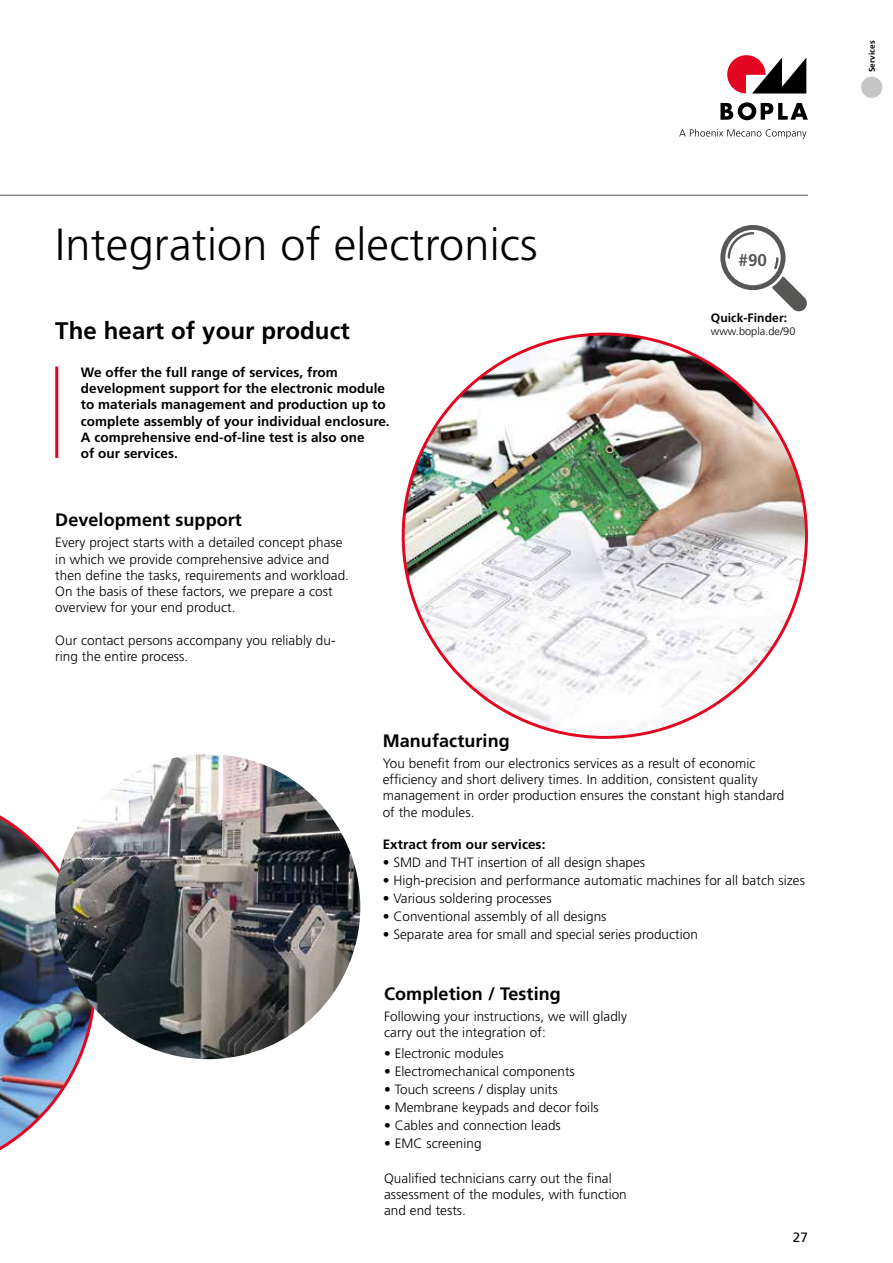
<style>
.page{position:relative;width:893px;height:1263px;background:#fff}
.page>*{position:absolute;margin:0;border:0;box-sizing:border-box;transform-origin:0 0}
.t1{font:300 45px "Frutiger";letter-spacing:.005em;color:#000}
.t2{font:700 24px "Frutiger";letter-spacing:.005em;color:#000}
.t3{font:700 18px "Frutiger LT Pro";letter-spacing:.005em;color:#000}
.t4{font:700 16.95px "Frutiger";color:#575756}
.t5{font:300 13.5px/16.2px "Frutiger";letter-spacing:.005em;color:#000}
.t6{font:700 13.5px/16.2px "Frutiger";letter-spacing:.005em;color:#000}
.t7{font:300 13.5px/16.2px "Frutiger LT Pro";letter-spacing:.005em;color:#000}
.t8{font:13.5px "Frutiger LT Pro";color:#000}
.t9{font:700 12.15px "Frutiger";letter-spacing:.005em;color:#000}
.t10{font:300 10.95px "Frutiger";letter-spacing:.005em;color:#000}
.t11{font:700 8.25px "Frutiger LT Pro";letter-spacing:.01em;color:#000}
</style>
<div class="page">
<img style="left:403px;top:334px;width:403px;height:403px;border-radius:202px">
<img style="left:0;top:815px;width:95px;height:336px">
<img style="left:55px;top:754px;width:305px;height:305px;border-radius:153px">
<div style="left:720px;top:225px;width:65px;height:65px;border:5px solid #575756;border-radius:50%"></div>
<svg style="left:772px;top:277px;width:35px;height:35px"></svg>
<svg style="left:726px;top:231px;width:29px;height:28px"></svg>
<svg style="left:774px;top:256px;width:6px;height:15px"></svg>
<hr style="left:55px;top:367px;width:3px;height:91px;background:#e40521">
<div style="left:861px;top:77px;width:21px;height:21px;background:#c6c6c6;border-radius:50%"></div>
<svg style="left:752px;top:58px;width:54px;height:35px"></svg>
<svg style="left:720px;top:102px;width:88px;height:18px"></svg>
<svg style="left:679px;top:129px;width:127px;height:10px"></svg>
<svg style="left:727px;top:55px;width:38px;height:38px"></svg>
<hr style="left:0;top:195px;width:808px;height:1px;background:#575756">
<h1 class="t1" style="left:55px;top:219px;width:484px">Integration of electronics</h1>
<h2 class="t2" style="left:55px;top:316px;width:296px">The heart of your product</h2>
<p class="t6" style="left:81px;top:364px;width:310px">We offer the full range of services, from development support for the electronic module to materials management and production up to complete assembly of your individual enclosure.<br>A comprehensive end-of-line test is also one<br>of our services.</p>
<h3 class="t3" style="left:55px;top:509px;width:188px">Development support</h3>
<p class="t5" style="left:55px;top:534px;width:295px">Every project starts with a detailed concept phase in which we provide comprehensive advice and then define the tasks, requirements and workload.<br>On the basis of these factors, we prepare a cost overview for your end product.</p>
<p class="t5" style="left:55px;top:632px;width:282px">Our contact persons accompany you reliably du&shy;ring the entire process.</p>
<p class="t4" style="left:739px;top:250px;width:30px">#90</p>
<p class="t9" style="left:711px;top:311px;width:78px">Quick-Finder:</p>
<p class="t10" style="left:711px;top:325px;width:86px">www.bopla.de/90</p>
<h3 class="t3" style="left:383px;top:730px;width:129px">Manufacturing</h3>
<p class="t5" style="left:383px;top:755px;width:403px">You benefit from our electronics services as a result of economic efficiency and short delivery times. In addition, consistent quality management in order production ensures the constant high standard of the modules.</p>
<p class="t6" style="left:383px;top:836px;width:164px">Extract from our services:</p>
<p class="t5" style="left:383px;top:854px;width:264px">• SMD and THT insertion of all design shapes</p>
<p class="t5" style="left:383px;top:872px;width:424px">• High-precision and performance automatic machines for all batch sizes</p>
<p class="t5" style="left:383px;top:890px;width:170px">• Various soldering processes</p>
<p class="t5" style="left:383px;top:908px;width:225px">• Conventional assembly of all designs</p>
<p class="t5" style="left:383px;top:926px;width:317px">• Separate area for small and special series production</p>
<h3 class="t3" style="left:384px;top:983px;width:178px">Completion / Testing</h3>
<p class="t7" style="left:384px;top:1008px;width:244px">Following your instructions, we will gladly carry out the integration of:</p>
<p class="t5" style="left:384px;top:1046px;width:121px">• Electronic modules</p>
<p class="t5" style="left:384px;top:1064px;width:192px">• Electromechanical components</p>
<p class="t5" style="left:384px;top:1082px;width:175px">• Touch screens / display units</p>
<p class="t5" style="left:384px;top:1100px;width:216px">• Membrane keypads and decor foils</p>
<p class="t5" style="left:384px;top:1118px;width:178px">• Cables and connection leads</p>
<p class="t5" style="left:384px;top:1136px;width:99px">• EMC screening</p>
<p class="t5" style="left:384px;top:1170px;width:244px">Qualified technicians carry out the final assessment of the modules, with function and end tests.</p>
<p class="t8" style="left:793px;top:1229px;width:17px">27</p>
<p class="t11" style="left:867px;top:72px;width:33px;rotate:-90deg">Services</p>
</div>
